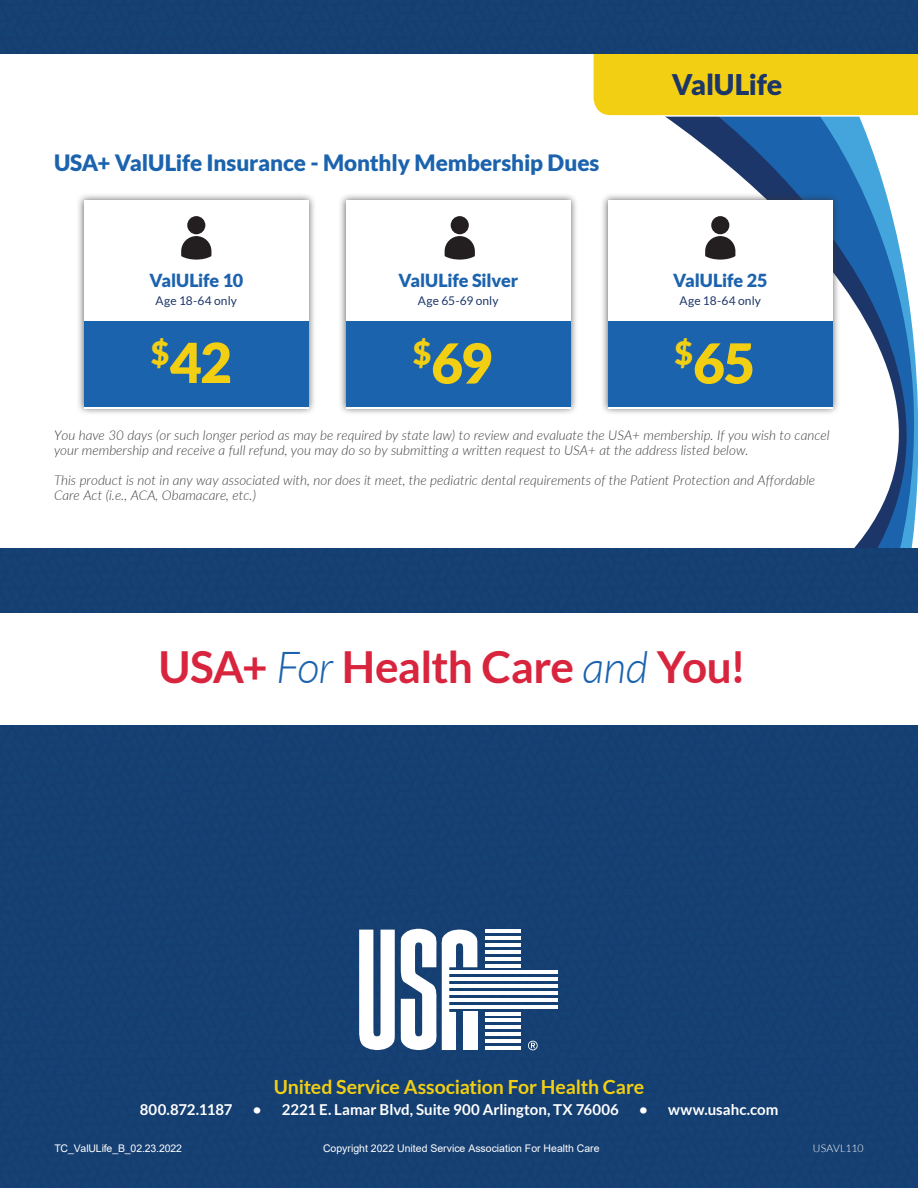
<style>
.page{position:relative;width:918px;height:1188px;background:#fff}
.page>*{position:absolute;margin:0;border:0;box-sizing:border-box;transform-origin:0 0}
.t1{font:900 55.2px "Lato";color:#f2cf12}
.t2{font:700 44.25px "Lato";letter-spacing:-.015em;color:#d8253d}
.t3{font:900 28.5px "Lato";letter-spacing:-.01em;color:#1d3669}
.t4{font:900 22.5px "Lato";letter-spacing:-.005em;color:#1c63ae}
.t5{font:700 19.5px "Lato";letter-spacing:-.01em;color:#f2cf12}
.t6{font:900 18px "Lato";letter-spacing:-.005em;color:#1c63ae}
.t7{font:700 15px "Lato";color:#fff}
.t8{font:italic 300 13.5px/14.9px "Lato";color:#404040}
.t9{font:12px "Lato";letter-spacing:.01em;color:#1d3669}
.t10{font:10.5px "Arial";color:#fff}
.t11{font:300 10.5px "Lato";color:#fff}
.s1{color:#323332}
.s2{font-weight:300;font-style:italic;color:#1c63ae}
</style>
<div class="page">
<svg style="left:645px;top:117px;width:56px;height:432px"></svg>
<svg style="left:701px;top:117px;width:109px;height:432px"></svg>
<svg style="left:810px;top:117px;width:108px;height:432px"></svg>
<div style="left:0;top:549px;width:918px;height:639px;background:#154073"></div>
<div style="left:0;top:614px;width:918px;height:111px;background:#fff"></div>
<div style="left:76px;top:192px;width:240px;height:224px;background:#323332;opacity:.75"></div>
<div style="left:84px;top:200px;width:225px;height:208px;background:#fff"></div>
<div style="left:338px;top:192px;width:240px;height:224px;background:#323332;opacity:.75"></div>
<div style="left:346px;top:200px;width:225px;height:208px;background:#fff"></div>
<div style="left:600px;top:192px;width:240px;height:224px;background:#323332;opacity:.75"></div>
<div style="left:608px;top:200px;width:225px;height:208px;background:#fff"></div>
<div style="left:84px;top:321px;width:225px;height:86px;background:#1c63ae"></div>
<div style="left:346px;top:321px;width:225px;height:86px;background:#1c63ae"></div>
<div style="left:608px;top:321px;width:225px;height:86px;background:#1c63ae"></div>
<div style="left:187px;top:216px;width:18px;height:18px;background:#231f20;border-radius:50%"></div>
<svg style="left:181px;top:236px;width:30px;height:24px"></svg>
<div style="left:451px;top:216px;width:18px;height:18px;background:#231f20;border-radius:50%"></div>
<svg style="left:445px;top:236px;width:30px;height:24px"></svg>
<div style="left:711px;top:216px;width:18px;height:18px;background:#231f20;border-radius:50%"></div>
<svg style="left:705px;top:236px;width:30px;height:24px"></svg>
<div style="left:593px;top:54px;width:325px;height:63px;background:#f2cf12"></div>
<div style="left:0;top:0;width:918px;height:54px;background:#164073"></div>
<hr style="left:486px;top:964px;width:35px;height:3px;background:#fff">
<hr style="left:486px;top:957px;width:35px;height:3px;background:#fff">
<hr style="left:486px;top:950px;width:35px;height:4px;background:#fff">
<hr style="left:486px;top:943px;width:35px;height:4px;background:#fff">
<hr style="left:486px;top:936px;width:35px;height:4px;background:#fff">
<hr style="left:486px;top:930px;width:35px;height:3px;background:#fff">
<hr style="left:486px;top:1012px;width:35px;height:3px;background:#fff">
<hr style="left:486px;top:1019px;width:35px;height:3px;background:#fff">
<hr style="left:486px;top:1025px;width:35px;height:4px;background:#fff">
<hr style="left:486px;top:1032px;width:35px;height:4px;background:#fff">
<hr style="left:486px;top:1039px;width:35px;height:4px;background:#fff">
<hr style="left:486px;top:1046px;width:35px;height:3px;background:#fff">
<svg style="left:528px;top:1041px;width:10px;height:9px"></svg>
<svg style="left:358px;top:929px;width:120px;height:121px"></svg>
<hr style="left:449px;top:971px;width:108px;height:3px;background:#fff">
<hr style="left:449px;top:978px;width:108px;height:3px;background:#fff">
<hr style="left:449px;top:984px;width:108px;height:4px;background:#fff">
<hr style="left:449px;top:991px;width:108px;height:4px;background:#fff">
<hr style="left:449px;top:998px;width:108px;height:4px;background:#fff">
<hr style="left:449px;top:1005px;width:108px;height:3px;background:#fff">
<p class="t4" style="left:54px;top:150px;width:547px">USA+ ValULife Insurance - Monthly Membership Dues</p>
<p class="t6" style="left:149px;top:270px;width:95px">ValULife 10</p>
<p class="t9" style="left:156px;top:294px;width:83px">Age 18-64 only</p>
<p class="t6" style="left:398px;top:270px;width:121px">ValULife Silver</p>
<p class="t9" style="left:418px;top:294px;width:82px">Age 65-69 only</p>
<p class="t3" style="left:672px;top:68px;width:112px">ValULife</p>
<p class="t6" style="left:673px;top:270px;width:96px">ValULife 25</p>
<p class="t9" style="left:680px;top:294px;width:83px">Age 18-64 only</p>
<p class="t1" style="left:151px;top:330px;width:83px"><sup>$</sup>42</p>
<p class="t1" style="left:413px;top:331px;width:81px"><sup>$</sup>69</p>
<p class="t1" style="left:675px;top:331px;width:82px"><sup>$</sup>65</p>
<p class="t8" style="left:54px;top:427px;width:777px"><span class="s1">Y</span>ou have 30 days (or such longer period as may be required by state law) to review and evaluate the USA+ membership. If you wish to cancel your membership and receive a full refund, you may do so by submitting a written request to USA+ at the address listed below.</p>
<p class="t8" style="left:54px;top:472px;width:763px">This product is not in any way associated with, nor does it meet, the pediatric dental requirements of the Patient Protection and Affordable<br>Care Act (i.e., ACA, Obamacare, etc.)</p>
<p class="t2" style="left:159px;top:642px;width:589px">USA+ <span class="s2">For</span> Health Care <span class="s2">and</span> You!</p>
<p class="t5" style="left:274px;top:1076px;width:372px">United Service Association For Health Care</p>
<p class="t7" style="left:140px;top:1101px;width:94px">800.872.1187</p>
<p class="t7" style="left:253px;top:1101px;width:368px">• 2221 E. Lamar Blvd, Suite 900 Arlington, TX 76006</p>
<p class="t7" style="left:639px;top:1101px;width:141px">• www.usahc.com</p>
<p class="t10" style="left:54px;top:1141px;width:129px">TC_ValULife_B_02.23.2022</p>
<p class="t10" style="left:323px;top:1141px;width:278px">Copyright 2022 United Service Association For Health Care</p>
<p class="t11" style="left:813px;top:1143px;width:52px">USAVL110</p>
</div>
